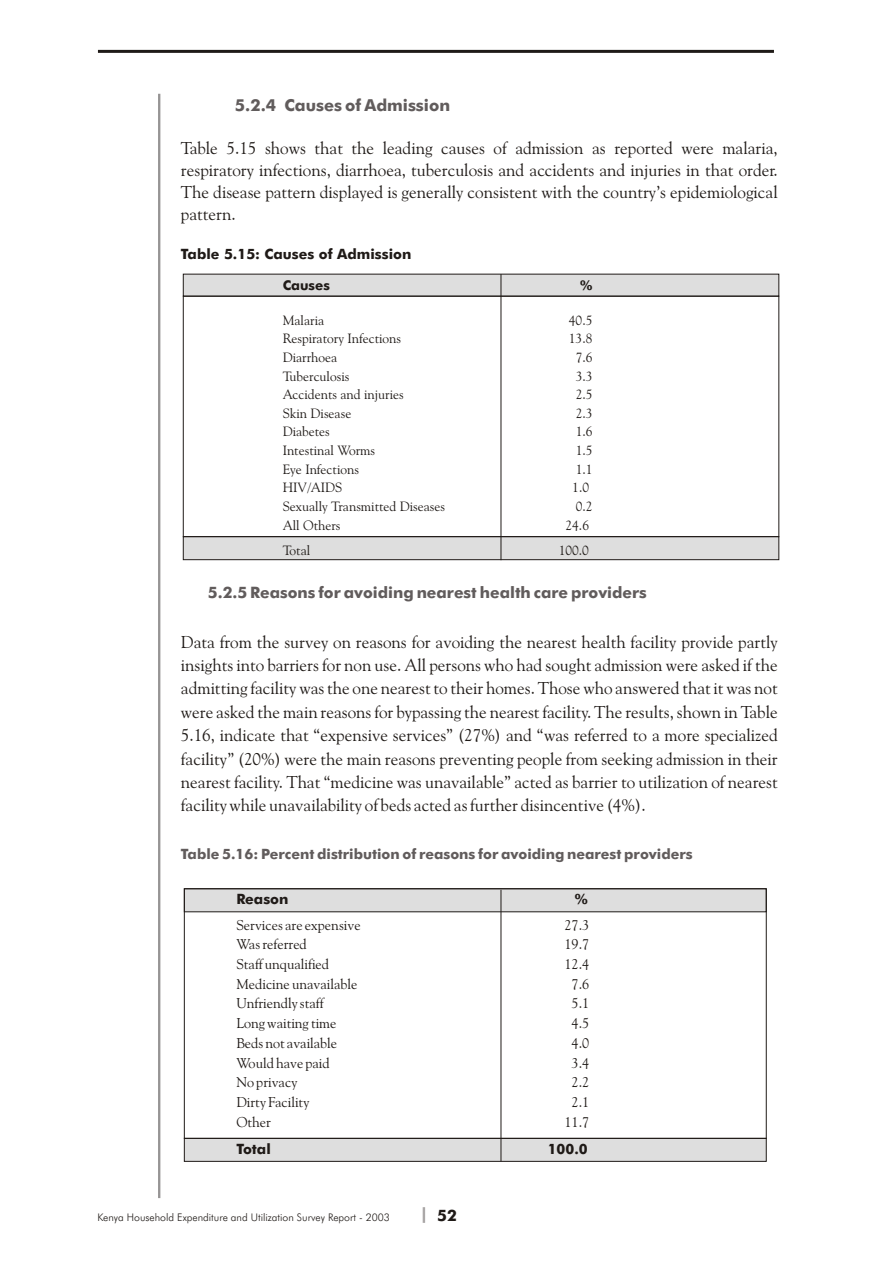
<style>
.page{position:relative;width:894px;height:1263px;background:#fff}
.page>*{position:absolute;margin:0;border:0;box-sizing:border-box;transform-origin:0 0}
.t1{font:17.25px/23.4px "Goudy Ol St BT";color:#1f1a17;text-align:justify}
.t2{font:700 16.5px "Futura Md BT";color:#615c5c}
.t3{font:700 15.75px "Futura Md BT";color:#615c5c}
.t4{font:700 15.75px "Futura Md BT";color:#1f1a17}
.t5{font:14.25px "Goudy Ol St BT";color:#1f1a17}
.t6{font:700 14.25px "Futura Md BT";color:#615c5c}
.t7{font:700 14.25px "Futura Md BT";color:#1f1a17}
.t8{font:13.5px "Goudy Ol St BT";color:#1f1a17}
.t9{font:700 13.5px "Futura Md BT";color:#1f1a17}
.t10{font:10.5px "Futura Lt BT";color:#1f1a17}
</style>
<div class="page">
<div style="left:184px;top:1138px;width:583px;height:24px;background:#dedede;border:1px solid #1f1a17"></div>
<div style="left:184px;top:888px;width:583px;height:24px;background:#dedede"></div>
<div style="left:183px;top:536px;width:596px;height:24px;background:#dedede;border:1px solid #1f1a17"></div>
<div style="left:183px;top:274px;width:596px;height:23px;background:#dedede"></div>
<div style="left:183px;top:296px;width:596px;height:241px;border:1px solid #1f1a17"></div>
<hr style="left:501px;top:274px;width:1px;height:286px;background:#1f1a17">
<hr style="left:501px;top:890px;width:1px;height:271px;background:#1f1a17">
<div style="left:184px;top:888px;width:583px;height:251px;border:1px solid #1f1a17"></div>
<svg style="left:423px;top:1207px;width:2px;height:16px"></svg>
<hr style="left:158px;top:94px;width:2px;height:1104px;background:#969494">
<hr style="left:98px;top:50px;width:676px;height:3px;background:#1f1a17">
<p class="t2" style="left:235px;top:98px;width:217px">5.2.4 Causes of Admission</p>
<p class="t1" style="left:181px;top:139px;width:598px;line-height:21.9px">Table 5.15 shows that the leading causes of admission as reported were malaria, respiratory infections, diarrhoea, tuberculosis and accidents and injuries in that order.<br>The disease pattern displayed is generally consistent with the country’s epidemiological pattern.</p>
<p class="t7" style="left:181px;top:248px;width:232px">Table 5.15: Causes of Admission</p>
<p class="t9" style="left:283px;top:280px;width:49px">Causes</p>
<p class="t9" style="left:580px;top:280px;width:14px">%</p>
<p class="t8" style="left:283px;top:314px;width:43px">Malaria</p>
<p class="t8" style="left:569px;top:314px;width:25px">40.5</p>
<p class="t8" style="left:283px;top:333px;width:120px">Respiratory Infections</p>
<p class="t8" style="left:569px;top:333px;width:25px">13.8</p>
<p class="t8" style="left:283px;top:352px;width:56px">Diarrhoea</p>
<p class="t8" style="left:576px;top:352px;width:18px">7.6</p>
<p class="t8" style="left:283px;top:370px;width:68px">Tuberculosis</p>
<p class="t8" style="left:576px;top:370px;width:18px">3.3</p>
<p class="t8" style="left:283px;top:389px;width:123px">Accidents and injuries</p>
<p class="t8" style="left:576px;top:389px;width:18px">2.5</p>
<p class="t8" style="left:283px;top:408px;width:70px">Skin Disease</p>
<p class="t8" style="left:576px;top:408px;width:18px">2.3</p>
<p class="t8" style="left:283px;top:426px;width:49px">Diabetes</p>
<p class="t8" style="left:576px;top:426px;width:18px">1.6</p>
<p class="t8" style="left:283px;top:445px;width:94px">Intestinal Worms</p>
<p class="t8" style="left:576px;top:445px;width:18px">1.5</p>
<p class="t8" style="left:283px;top:464px;width:78px">Eye Infections</p>
<p class="t8" style="left:576px;top:464px;width:18px">1.1</p>
<p class="t8" style="left:283px;top:482px;width:61px">HIV/AIDS</p>
<p class="t8" style="left:572px;top:482px;width:18px">1.0</p>
<p class="t8" style="left:283px;top:501px;width:164px">Sexually Transmitted Diseases</p>
<p class="t8" style="left:576px;top:501px;width:18px">0.2</p>
<p class="t8" style="left:283px;top:520px;width:59px">All Others</p>
<p class="t8" style="left:566px;top:520px;width:25px">24.6</p>
<p class="t8" style="left:283px;top:544px;width:29px">Total</p>
<p class="t8" style="left:559px;top:544px;width:32px">100.0</p>
<p class="t3" style="left:208px;top:586px;width:440px">5.2.5 Reasons for avoiding nearest health care providers</p>
<p class="t1" style="left:181px;top:632px;width:598px">Data from the survey on reasons for avoiding the nearest health facility provide partly insights into barriers for non use. All persons who had sought admission were asked if the admitting facility was the one nearest to their homes. Those who answered that it was not were asked the main reasons for bypassing the nearest facility. The results, shown in Table 5.16, indicate that “expensive services” (27%) and “was referred to a more specialized facility” (20%) were the main reasons preventing people from seeking admission in their nearest facility. That “medicine was unavailable” acted as barrier to utilization of nearest facility while unavailability of beds acted as further disincentive (4%).</p>
<p class="t6" style="left:181px;top:848px;width:513px">Table 5.16: Percent distribution of reasons for avoiding nearest providers</p>
<p class="t7" style="left:236px;top:893px;width:54px">Reason</p>
<p class="t7" style="left:575px;top:893px;width:14px">%</p>
<p class="t5" style="left:236px;top:919px;width:126px">Services are expensive</p>
<p class="t5" style="left:565px;top:919px;width:26px">27.3</p>
<p class="t5" style="left:236px;top:939px;width:72px">Was referred</p>
<p class="t5" style="left:565px;top:939px;width:26px">19.7</p>
<p class="t5" style="left:236px;top:958px;width:94px">Staff unqualified</p>
<p class="t5" style="left:565px;top:958px;width:26px">12.4</p>
<p class="t5" style="left:236px;top:978px;width:122px">Medicine unavailable</p>
<p class="t5" style="left:572px;top:978px;width:19px">7.6</p>
<p class="t5" style="left:236px;top:998px;width:89px">Unfriendly staff</p>
<p class="t5" style="left:572px;top:998px;width:19px">5.1</p>
<p class="t5" style="left:236px;top:1017px;width:102px">Long waiting time</p>
<p class="t5" style="left:572px;top:1017px;width:19px">4.5</p>
<p class="t5" style="left:236px;top:1037px;width:102px">Beds not available</p>
<p class="t5" style="left:572px;top:1037px;width:19px">4.0</p>
<p class="t5" style="left:236px;top:1057px;width:95px">Would have paid</p>
<p class="t5" style="left:572px;top:1057px;width:19px">3.4</p>
<p class="t5" style="left:236px;top:1076px;width:63px">No privacy</p>
<p class="t5" style="left:572px;top:1076px;width:19px">2.2</p>
<p class="t5" style="left:236px;top:1096px;width:75px">Dirty Facility</p>
<p class="t5" style="left:572px;top:1096px;width:19px">2.1</p>
<p class="t5" style="left:236px;top:1116px;width:36px">Other</p>
<p class="t5" style="left:565px;top:1116px;width:26px">11.7</p>
<p class="t7" style="left:236px;top:1143px;width:36px">Total</p>
<p class="t7" style="left:548px;top:1143px;width:42px">100.0</p>
<p class="t10" style="left:97px;top:1213px;width:294px">Kenya Household Expenditure and Utilization Survey Report - 2003</p>
<p class="t4" style="left:437px;top:1209px;width:21px">52</p>
</div>
